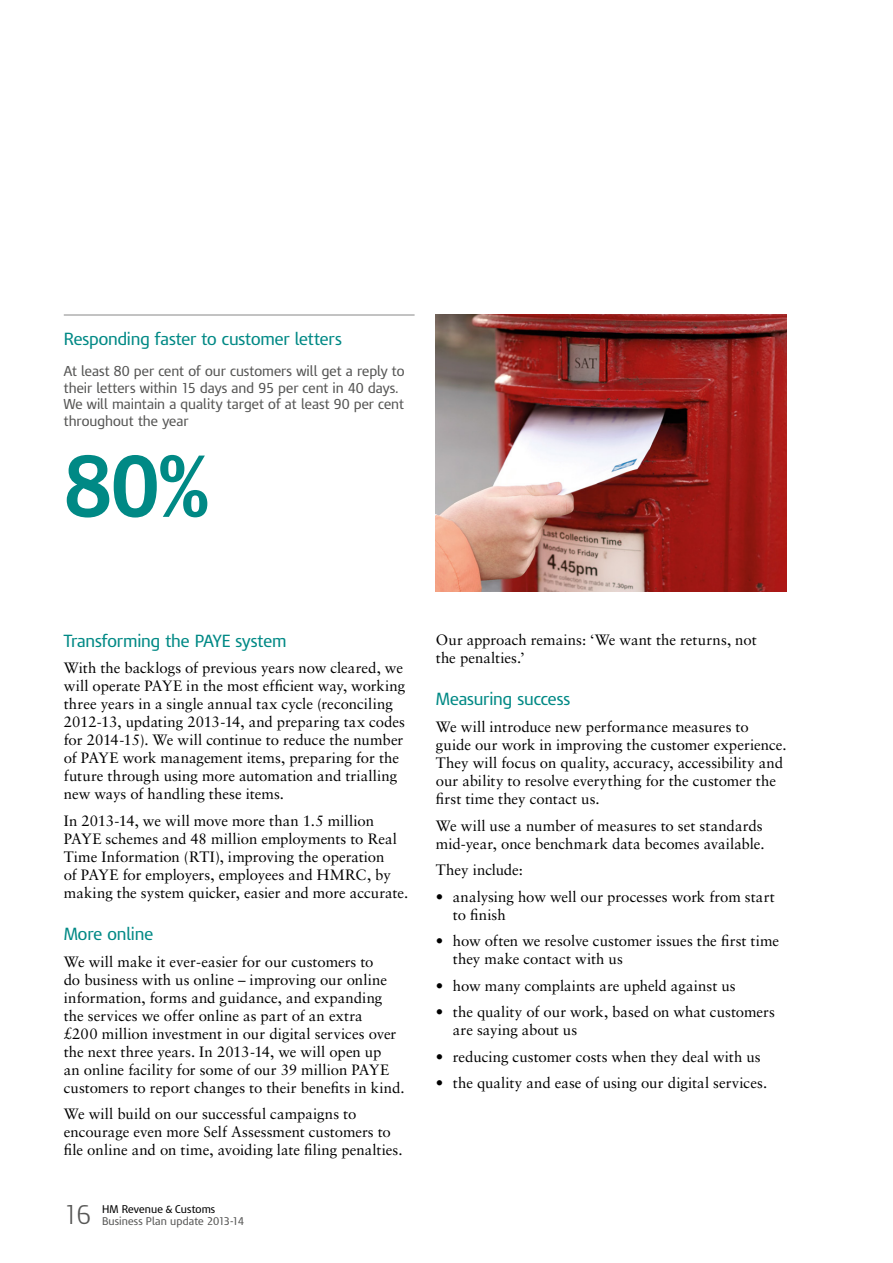
<style>
.page{position:relative;width:893px;height:1263px;background:#fff}
.page>*{position:absolute;margin:0;border:0;box-sizing:border-box;transform-origin:0 0}
.t1{font:700 82.5px "HMRC Modena";color:#008985}
.t2{font:300 25.5px "HMRC Modena";color:#575756}
.BP_Heading{font:16.5px "HMRC Modena";letter-spacing:-.005em;color:#008985}
.BP_Pull-Out_rule_abo{font:16.5px "HMRC Modena";letter-spacing:-.01em;color:#008985}
.BP_Body_Copy{font:15px/18px "Sabon";color:#000}
.BP_Pull-Out_Descript{font:13.5px/16.5px "HMRC Modena";color:#575756}
.t3{font:10.5px "HMRC Modena";letter-spacing:.005em;color:#575756}
.t4{font:10.5px "HMRC Modena";letter-spacing:.005em;color:#000}
</style>
<div class="page">
<img style="left:436px;top:315px;width:351px;height:276px">
<hr style="left:64px;top:315px;width:351px;height:1px;background:#878787">
<p class="BP_Pull-Out_rule_abo" style="left:64px;top:329px;width:280px">Responding faster to customer letters</p>
<p class="BP_Pull-Out_Descript" style="left:64px;top:363px;width:342px">At least 80 per cent of our customers will get a reply to their letters within 15 days and 95 per cent in 40 days.<br>We will maintain a quality target of at least 90 per cent throughout the year</p>
<p class="t1" style="left:64px;top:436px;width:146px">80%</p>
<h2 class="BP_Heading" style="left:64px;top:631px;width:224px">Transforming the PAYE system</h2>
<p class="BP_Body_Copy" style="left:64px;top:659px;width:343px">With the backlogs of previous years now cleared, we will operate PAYE in the most efficient way, working three years in a single annual tax cycle (reconciling 2012-13, updating 2013-14, and preparing tax codes for 2014-15). We will continue to reduce the number of PAYE work management items, preparing for the future through using more automation and trialling new ways of handling these items.</p>
<p class="BP_Body_Copy" style="left:64px;top:811px;width:346px">In 2013-14, we will move more than 1.5 million PAYE schemes and 48 million employments to Real Time Information (RTI), improving the operation<br>of PAYE for employers, employees and HMRC, by making the system quicker, easier and more accurate.</p>
<h2 class="BP_Heading" style="left:64px;top:924px;width:91px">More online</h2>
<p class="BP_Body_Copy" style="left:64px;top:952px;width:342px">We will make it ever-easier for our customers to<br>do business with us online – improving our online information, forms and guidance, and expanding the services we offer online as part of an extra<br>£200 million investment in our digital services over the next three years. In 2013-14, we will open up<br>an online facility for some of our 39 million PAYE customers to report changes to their benefits in kind.</p>
<p class="BP_Body_Copy" style="left:64px;top:1105px;width:340px">We will build on our successful campaigns to encourage even more Self Assessment customers to file online and on time, avoiding late filing penalties.</p>
<h2 class="t2" style="left:64px;top:1199px;width:29px">16</h2>
<p class="t4" style="left:102px;top:1202px;width:115px">HM Revenue &amp; Customs</p>
<p class="t3" style="left:102px;top:1214px;width:144px">Business Plan update 2013-14</p>
<p class="BP_Body_Copy" style="left:436px;top:631px;width:322px">Our approach remains: ‘We want the returns, not the penalties.’</p>
<h2 class="BP_Heading" style="left:436px;top:689px;width:136px">Measuring success</h2>
<p class="BP_Body_Copy" style="left:436px;top:718px;width:352px">We will introduce new performance measures to guide our work in improving the customer experience.<br>They will focus on quality, accuracy, accessibility and our ability to resolve everything for the customer the first time they contact us.</p>
<p class="BP_Body_Copy" style="left:436px;top:816px;width:330px">We will use a number of measures to set standards mid-year, once benchmark data becomes available.</p>
<p class="BP_Body_Copy" style="left:436px;top:861px;width:89px">They include:</p>
<p class="BP_Body_Copy" style="left:453px;top:887px;width:323px;text-indent:-17px">• analysing how well our processes work from start to finish</p>
<p class="BP_Body_Copy" style="left:453px;top:932px;width:328px;text-indent:-17px">• how often we resolve customer issues the first time they make contact with us</p>
<p class="BP_Body_Copy" style="left:436px;top:976px;width:301px">• how many complaints are upheld against us</p>
<p class="BP_Body_Copy" style="left:453px;top:1003px;width:324px;text-indent:-17px">• the quality of our work, based on what customers are saying about us</p>
<p class="BP_Body_Copy" style="left:436px;top:1047px;width:326px">• reducing customer costs when they deal with us</p>
<p class="BP_Body_Copy" style="left:436px;top:1074px;width:333px">• the quality and ease of using our digital services.</p>
</div>
